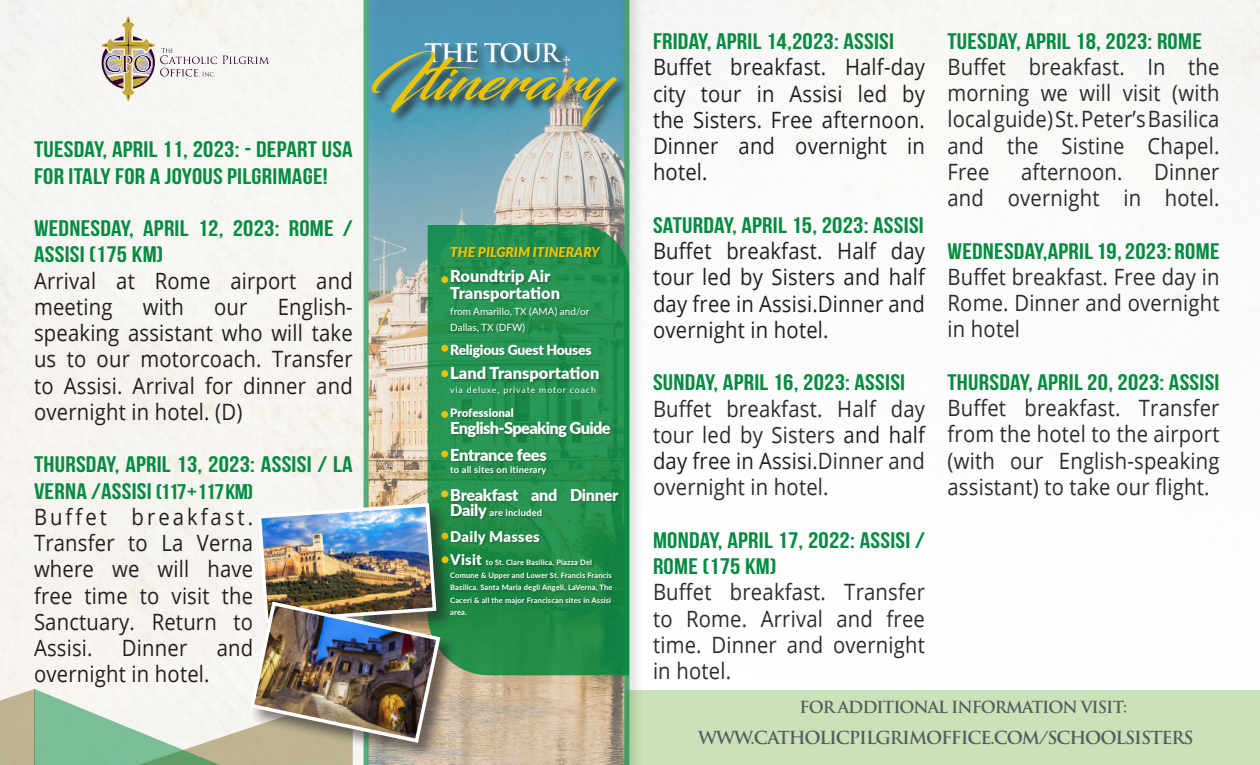
<style>
.page{position:relative;width:1260px;height:765px;background:#fff}
.page>*{position:absolute;margin:0;border:0;box-sizing:border-box;transform-origin:0 0}
.t1{font:58px "Blacksword";color:#ebc304;scale:1.1 1}
.t2{font:700 24.88px "Trajan Pro";letter-spacing:-.06em;color:#fff}
.t3{font:22.5px/26.2px "Open Sans";letter-spacing:.01em;color:#2e2b2c;text-align:justify;scale:.9 1}
.t4{font:22.5px/26.2px "Open Sans";letter-spacing:.01em;color:#231f20;text-align:justify;scale:.9 1}
.t5{font:22.5px/26.2px "Bebas Neue";letter-spacing:.01em;color:#048b41;scale:1.15 1}
.t6{font:700 17.5px "Trajan Pro";letter-spacing:-.06em;color:#555a5e}
.t7{font:900 16.5px "Lato";letter-spacing:-.005em;color:#fff}
.t8{font:900 16.5px "Lato";letter-spacing:-.04em;color:#fff}
.t9{font:700 16.25px "Trajan Pro";letter-spacing:-.06em;color:#555a5e}
.t10{font:900 16.25px "Lato";letter-spacing:-.02em;color:#fff}
.t11{font:900 14.75px "Lato";letter-spacing:.02em;color:#fff}
.t12{font:900 14px "Lato";letter-spacing:-.02em;color:#fff}
.t13{font:italic 900 13.62px "Lato";color:#ebc304}
.t14{font:900 11.5px "Lato";color:#fff}
.t15{font:10px "Lato";color:#fff}
.t16{font:700 9.38px "Lato";letter-spacing:.02em;color:#fff}
.t17{font:8.75px "Lato";letter-spacing:.1em;color:#fff}
.t18{font:700 7.5px/12.5px "Lato";letter-spacing:.02em;color:#fff}
.s1{font-size:21.25px}
.s2{font-weight:900;font-size:16.25px}
.s3{font-weight:900;font-size:14.75px}
.s4{color:#231f20}
</style>
<div class="page">
<div style="left:621px;top:691px;width:639px;height:74px;background:#cbe1b7"></div>
<div style="left:360px;top:0;width:285px;height:765px;background:#231f20;opacity:.14"></div>
<svg style="left:364px;top:0;width:265px;height:765px;background:#a5b5b0"></svg>
<div style="left:371px;top:42px;width:259px;height:97px;background:#231f20;opacity:.75"></div>
<svg style="left:428px;top:225px;width:201px;height:450px;background:#228e4c"></svg>
<div style="left:450px;top:247px;width:171px;height:371px;background:#231f20;opacity:.34"></div>
<div style="left:441px;top:276px;width:7px;height:7px;background:#ebc304;border-radius:50%"></div>
<div style="left:441px;top:370px;width:7px;height:7px;background:#ebc304;border-radius:50%"></div>
<div style="left:441px;top:451px;width:7px;height:6px;background:#ebc304;border-radius:50%"></div>
<div style="left:441px;top:411px;width:7px;height:7px;background:#ebc304;border-radius:50%"></div>
<div style="left:441px;top:490px;width:7px;height:7px;background:#ebc304;border-radius:50%"></div>
<div style="left:257px;top:502px;width:198px;height:139px;background:#231f20;opacity:.57"></div>
<div style="left:250px;top:601px;width:208px;height:159px;background:#231f20;opacity:.57"></div>
<img style="left:0;top:501px;width:442px;height:264px">
<div style="left:441px;top:345px;width:7px;height:7px;background:#ebc304;border-radius:50%"></div>
<svg style="left:100px;top:15px;width:169px;height:88px"></svg>
<div style="left:442px;top:556px;width:7px;height:7px;background:#ebc304;border-radius:50%"></div>
<p class="t5" style="left:34px;top:136px;width:279px">TUESDAY, APRIL 11, 2023: - DEPART USA<br>FOR ITALY FOR A JOYOUS PILGRIMAGE!</p>
<p class="t5" style="left:34px;top:215px;width:279px">WEDNESDAY, APRIL 12, 2023: ROME /<br>ASSISI (175 KM)</p>
<p class="t4" style="left:34px;top:267px;width:356px">Arrival at Rome airport and meeting</p>
<p class="t4" style="left:34px;top:293px;width:356px;text-indent:244px">English&shy;speaking assistant who will take us to our motorcoach. Transfer to Assisi. Arrival for dinner and overnight in hotel. (D)</p>
<p class="t5" style="left:34px;top:451px;width:279px">THURSDAY, APRIL 13, 2023: ASSISI / LA<br>VERNA /ASSISI <span class="s1">(117 + 117 KM)</span></p>
<p class="t4" style="left:34px;top:503px;width:245px">Buffet breakfast.<br>Transfer to La Verna where we will have free time to visit the Sanctuary. Return to Assisi.</p>
<p class="t4" style="left:143px;top:293px;width:47px">with</p>
<p class="t4" style="left:214px;top:293px;width:39px">our</p>
<p class="t4" style="left:122px;top:634px;width:74px">Dinner</p>
<p class="t4" style="left:217px;top:634px;width:42px">and</p>
<p class="t4" style="left:34px;top:661px;width:197px">overnight in hotel.</p>
<p class="t2" style="left:425px;top:38px;width:137px">THE TOUR</p>
<p class="t1" style="left:369px;top:46px;width:220px">Itinerary</p>
<p class="t13" style="left:450px;top:242px;width:151px">THE PILGRIM ITINERARY</p>
<p class="t7" style="left:450px;top:264px;width:102px">Roundtrip Air</p>
<p class="t7" style="left:450px;top:281px;width:111px">Transportation</p>
<p class="t15" style="left:450px;top:304px;width:141px">from Amarillo, TX (AMA) and/or</p>
<p class="t15" style="left:450px;top:321px;width:76px">Dallas, TX (DFW)</p>
<p class="t12" style="left:450px;top:339px;width:143px">Religious Guest Houses</p>
<p class="t7" style="left:450px;top:361px;width:151px">Land Transportation</p>
<p class="t17" style="left:450px;top:384px;width:147px">via deluxe, private motor coach</p>
<p class="t14" style="left:450px;top:405px;width:65px">Professional</p>
<p class="t8" style="left:450px;top:415px;width:162px">English-Speaking Guide</p>
<p class="t7" style="left:450px;top:442px;width:98px">Entrance fees</p>
<p class="t16" style="left:450px;top:463px;width:98px">to all sites on itinerary</p>
<p class="t10" style="left:450px;top:483px;width:170px">Breakfast and Dinner</p>
<p class="t16" style="left:450px;top:506px;width:93px"><span class="s2">Daily</span> are included</p>
<p class="t11" style="left:450px;top:525px;width:91px">Daily Masses</p>
<p class="t18" style="left:450px;top:556px;width:164px"><span class="s3">Visit</span> to St. Clare Basilica, Piazza Del Comune &amp; Upper and Lower St. Francis Francis Basilica. Santa Maria degli Angeli, LaVerna, The Caceri &amp; all the major Franciscan sites in Assisi area.</p>
<p class="t5" style="left:653px;top:28px;width:211px">FRIDAY, APRIL 14,2023: ASSISI</p>
<p class="t4" style="left:653px;top:53px;width:304px">Buffet breakfast. Half-day city tour in Assisi led by the Sisters. Free afternoon.<br>Dinner and overnight in hotel.</p>
<p class="t5" style="left:653px;top:212px;width:237px">SATURDAY, APRIL 15, 2023: ASSISI</p>
<p class="t4" style="left:653px;top:237px;width:304px">Buffet breakfast. Half day tour led by Sisters and half day free in Assisi.Dinner and overnight in hotel.</p>
<p class="t5" style="left:653px;top:369px;width:221px">SUNDAY, APRIL 16, 2023: ASSISI</p>
<p class="t3" style="left:653px;top:395px;width:304px">Buffet breakfast. Half day tour led by Sisters <span class="s4">and half day free in Assisi.</span>Dinner and overnight in hotel.</p>
<p class="t5" style="left:653px;top:527px;width:238px">MONDAY, APRIL 17, 2022: ASSISI /<br>ROME (175 KM)</p>
<p class="t3" style="left:653px;top:578px;width:304px">Buffet breakfast. Transfer to Rome. Arrival and free time. Dinner and overnight in hotel.</p>
<p class="t5" style="left:948px;top:28px;width:223px">TUESDAY, APRIL 18, 2023: ROME</p>
<p class="t3" style="left:948px;top:53px;width:304px">Buffet breakfast. In the morning we will visit (with local guide) St. Peter’s Basilica and the Sistine Chapel.<br>Free</p>
<p class="t3" style="left:1021px;top:158px;width:114px">afternoon.</p>
<p class="t3" style="left:948px;top:158px;width:304px;text-align:right">Dinner<br>and overnight in hotel.</p>
<p class="t5" style="left:948px;top:238px;width:238px">WEDNESDAY,APRIL 19, 2023: ROME</p>
<p class="t3" style="left:948px;top:263px;width:304px">Buffet breakfast. Free day in Rome. Dinner and overnight in hotel</p>
<p class="t5" style="left:948px;top:369px;width:238px">THURSDAY, APRIL 20, 2023: ASSISI</p>
<p class="t3" style="left:948px;top:394px;width:304px">Buffet breakfast. Transfer from the hotel to the airport (with our English-speaking assistant) to take our flight.</p>
<p class="t9" style="left:800px;top:697px;width:329px">FOR ADDITIONAL INFORMATION VISIT:</p>
<p class="t6" style="left:698px;top:726px;width:497px">WWW.CATHOLICPILGRIMOFFICE.COM/SCHOOLSISTERS</p>
</div>
